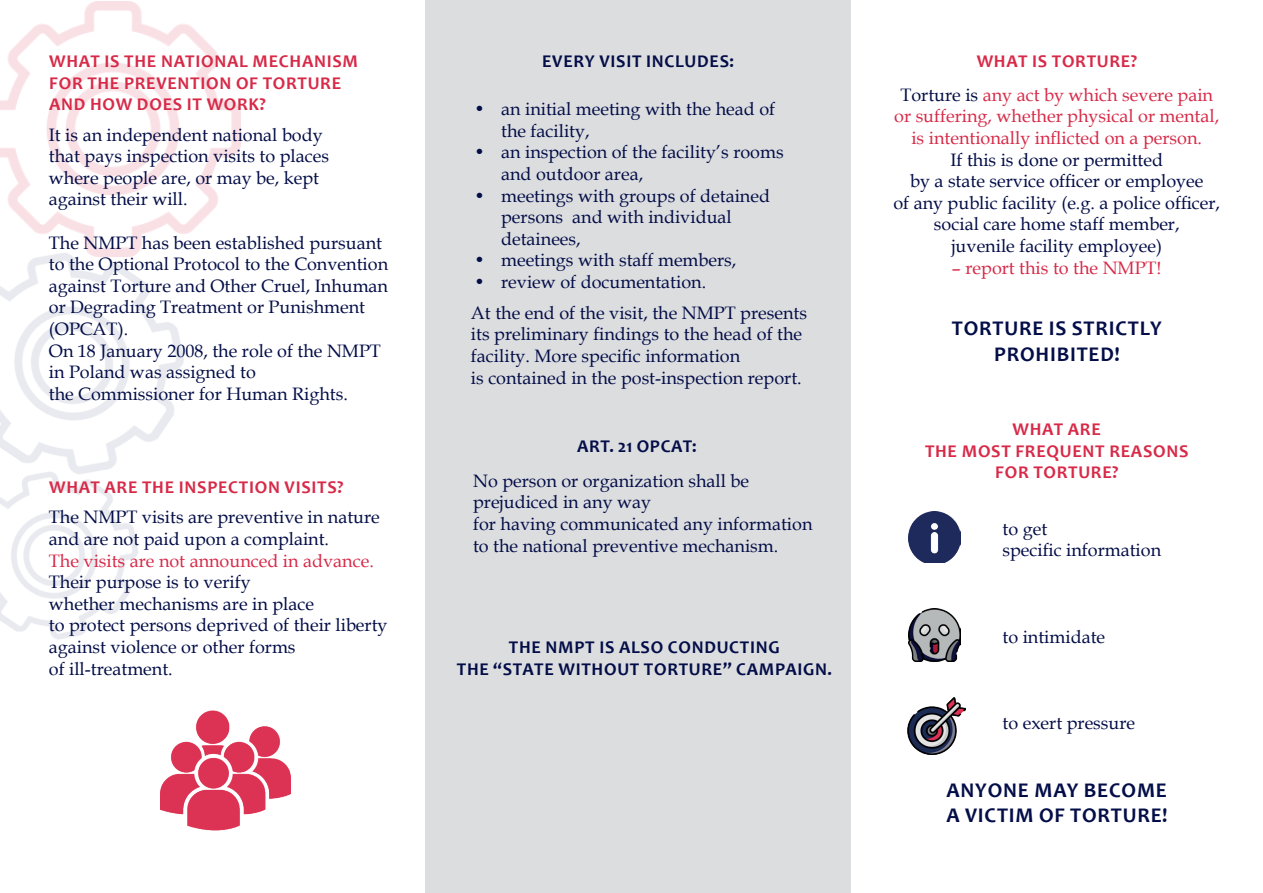
<style>
.page{position:relative;width:1263px;height:893px;background:#fff}
.page>*{position:absolute;margin:0;border:0;box-sizing:border-box;transform-origin:0 0}
.t1{font:700 21px/25.2px "Candara";letter-spacing:.04em;color:#030d47;text-align:center}
.t2{font:18px/21.6px "Book Antiqua";color:#030d47}
.t3{font:18px/21.6px "Book Antiqua";color:#d72a48;text-align:center}
.t4{font:700 18px/21.6px "Candara";letter-spacing:.04em;color:#d72a48;text-align:center}
.t5{font:700 18px/21.6px "Candara";letter-spacing:.04em;color:#030d47;text-align:center}
.s1{color:#030d47}
</style>
<div class="page">
<div style="left:425px;top:0;width:425px;height:893px;background:#dcdddf"></div>
<img style="left:0;top:1px;width:241px;height:210px">
<img style="left:0;top:211px;width:212px;height:229px">
<img style="left:0;top:440px;width:154px;height:200px">
<img style="left:161px;top:710px;width:129px;height:121px">
<img style="left:908px;top:512px;width:52px;height:51px">
<img style="left:908px;top:609px;width:52px;height:52px">
<img style="left:908px;top:698px;width:57px;height:57px">
<p class="t4" style="left:49px;top:50px;width:310px;text-align:left">WHAT IS THE NATIONAL MECHANISM<br>FOR THE PREVENTION OF TORTURE<br>AND HOW DOES IT WORK?</p>
<p class="t2" style="left:49px;top:123px;width:282px">It is an independent national body that pays inspection visits to places where people are, or may be, kept against their will.</p>
<p class="t2" style="left:49px;top:231px;width:341px">The NMPT has been established pursuant to the Optional Protocol to the Convention against Torture and Other Cruel, Inhuman or Degrading Treatment or Punishment (OPCAT).<br>On 18 January 2008, the role of the NMPT in Poland was assigned to<br>the Commissioner for Human Rights.</p>
<p class="t4" style="left:49px;top:476px;width:296px">WHAT ARE THE INSPECTION VISITS?</p>
<p class="t2" style="left:49px;top:506px;width:332px">The NMPT visits are preventive in nature and are not paid upon a complaint.</p>
<p class="t3" style="left:49px;top:549px;width:327px">The visits are not announced in advance.</p>
<p class="t2" style="left:49px;top:571px;width:340px">Their purpose is to verify<br>whether mechanisms are in place<br>to protect persons deprived of their liberty against violence or other forms<br>of ill-treatment.</p>
<p class="t5" style="left:542px;top:50px;width:193px">EVERY VISIT INCLUDES:</p>
<p class="t2" style="left:501px;top:98px;width:275px;text-indent:-27px">• an initial meeting with the head of the facility,</p>
<p class="t2" style="left:501px;top:141px;width:284px;text-indent:-27px">• an inspection of the facility’s rooms and outdoor area,</p>
<p class="t2" style="left:501px;top:184px;width:270px;text-indent:-27px">• meetings with groups of detained persons and with individual detainees,</p>
<p class="t2" style="left:474px;top:249px;width:264px">• meetings with staff members,</p>
<p class="t2" style="left:471px;top:266px;width:338px;line-height:30.8px">• review of documentation.<br>At the end of the visit, the NMPT presents</p>
<p class="t2" style="left:471px;top:323px;width:333px">its preliminary findings to the head of the facility. More specific information<br>is contained in the post-inspection report.</p>
<p class="t5" style="left:577px;top:435px;width:121px">ART. 21 OPCAT:</p>
<p class="t2" style="left:473px;top:469px;width:341px">No person or organization shall be prejudiced in any way<br>for having communicated any information to the national preventive mechanism.</p>
<p class="t5" style="left:457px;top:636px;width:376px">THE NMPT IS ALSO CONDUCTING<br>THE “STATE WITHOUT TORTURE” CAMPAIGN.</p>
<p class="t4" style="left:977px;top:50px;width:162px">WHAT IS TORTURE?</p>
<p class="t3" style="left:894px;top:83px;width:326px"><span class="s1">Torture is</span> any act by which severe pain or suffering, whether physical or mental, is intentionally inflicted on a person.</p>
<p class="t2" style="left:893px;top:148px;width:328px;text-align:center">If this is done or permitted<br>by a state service officer or employee<br>of any public facility (e.g. a police officer, social care home staff member,<br>juvenile facility employee)</p>
<p class="t3" style="left:952px;top:256px;width:211px">– report this to the NMPT!</p>
<p class="t1" style="left:952px;top:316px;width:211px">TORTURE IS STRICTLY<br>PROHIBITED!</p>
<p class="t4" style="left:925px;top:418px;width:265px">WHAT ARE<br>THE MOST FREQUENT REASONS<br>FOR TORTURE?</p>
<p class="t2" style="left:1002px;top:517px;width:160px">to get<br>specific information</p>
<p class="t2" style="left:1002px;top:625px;width:104px">to intimidate</p>
<p class="t2" style="left:1002px;top:712px;width:134px">to exert pressure</p>
<p class="t1" style="left:946px;top:777px;width:223px;text-align:left">ANYONE MAY BECOME<br>A VICTIM OF TORTURE!</p>
</div>
